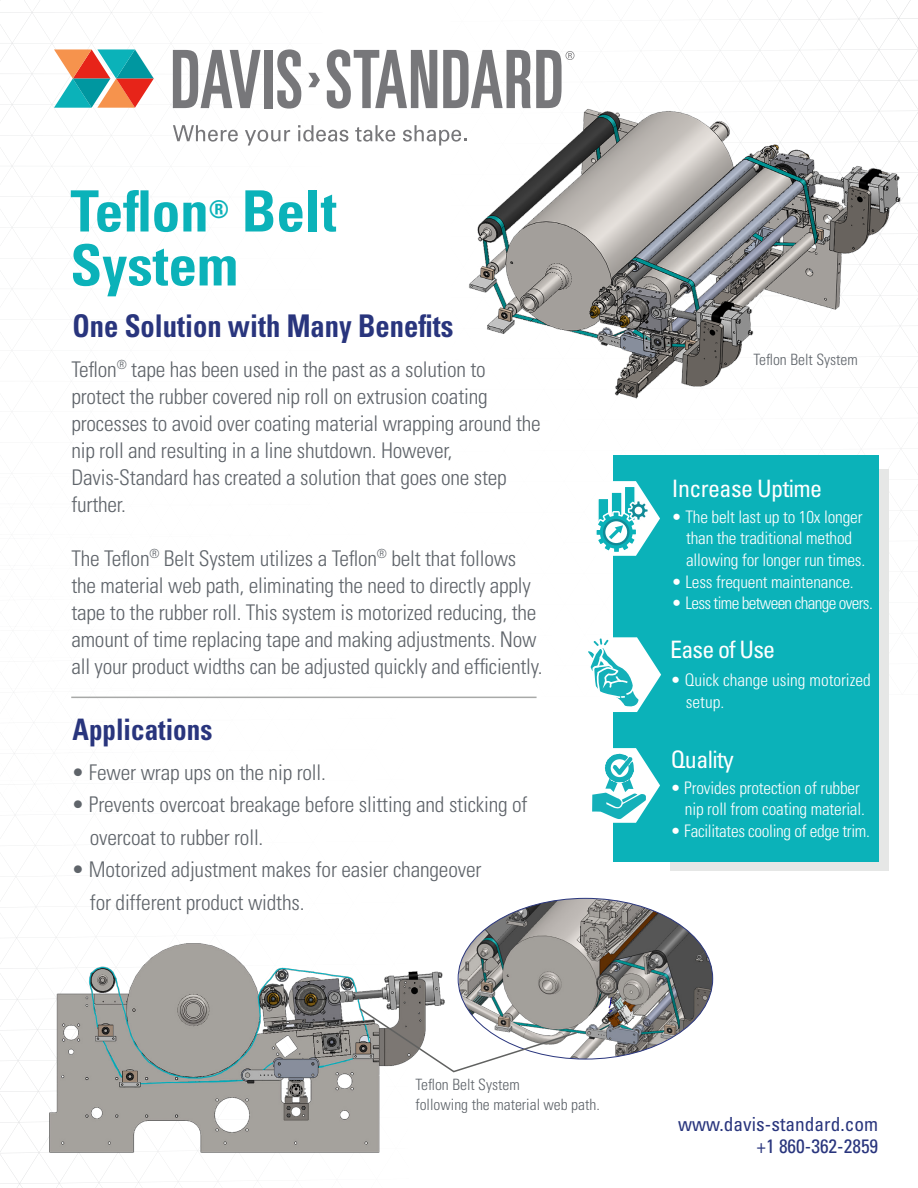
<style>
.page{position:relative;width:918px;height:1188px;background:#fff}
.page>*{position:absolute;margin:0;border:0;box-sizing:border-box;transform-origin:0 0}
.t1{font:700 condensed 57px "Univers LT Std";color:#0bb2b9}
.t2{font:700 condensed 31.2px "Univers LT Std";color:#29357d;scale:.91 1}
.t3{font:700 condensed 29.55px "Univers LT Std";color:#29357d;scale:.91 1}
.t4{font:700 condensed 24.45px "Univers LT Std";color:#0bb2b9}
.t5{font:condensed 24px "Univers LT Std";letter-spacing:-.025em;color:#fff}
.t6{font:300 condensed 21.6px/27px "Univers LT Std";letter-spacing:-.01em;color:#5f646a}
.t7{font:condensed 19.5px/21.6px "Univers LT Std";color:#29357d;text-align:right}
.t8{font:300 condensed 17.25px/21.6px "Univers LT Std";letter-spacing:-.01em;color:#fff}
.t9{font:300 condensed 17.25px "Univers LT Std";letter-spacing:-.04em;color:#fff}
.t10{font:300 condensed 15.6px/19.5px "Univers LT Std";color:#5f646a}
</style>
<div class="page">
<svg style="left:448px;top:0;width:470px;height:698px"></svg>
<div style="left:670px;top:469px;width:218px;height:402px;background:#e6e7e6"></div>
<hr style="left:71px;top:697px;width:466px;height:1px;background:#a8a9a8">
<div style="left:613px;top:456px;width:266px;height:406px;background:#0bb2b9"></div>
<svg style="left:592px;top:748px;width:68px;height:75px"></svg>
<img style="left:456px;top:95px;width:459px;height:315px">
<svg style="left:588px;top:481px;width:72px;height:75px"></svg>
<img style="left:28px;top:936px;width:431px;height:233px">
<img style="left:459px;top:898px;width:254px;height:161px">
<svg style="left:585px;top:637px;width:76px;height:75px"></svg>
<svg style="left:358px;top:1007px;width:220px;height:66px"></svg>
<svg style="left:54px;top:49px;width:100px;height:59px"></svg>
<svg style="left:308px;top:73px;width:12px;height:14px"></svg>
<svg style="left:173px;top:50px;width:88px;height:58px"></svg>
<div style="left:264px;top:50px;width:8px;height:58px;background:#77777a"></div>
<svg style="left:277px;top:49px;width:24px;height:60px"></svg>
<svg style="left:327px;top:49px;width:110px;height:60px"></svg>
<svg style="left:173px;top:125px;width:65px;height:17px"></svg>
<svg style="left:245px;top:130px;width:45px;height:16px"></svg>
<svg style="left:298px;top:125px;width:50px;height:17px"></svg>
<svg style="left:355px;top:125px;width:40px;height:17px"></svg>
<svg style="left:403px;top:125px;width:63px;height:21px"></svg>
<svg style="left:443px;top:50px;width:131px;height:58px"></svg>
<h1 class="t1" style="left:70px;top:176px;width:140px">Teflon</h1>
<p class="t4" style="left:209px;top:194px;width:22px">®</p>
<h1 class="t1" style="left:242px;top:176px;width:97px">Belt</h1>
<h1 class="t1" style="left:70px;top:230px;width:169px">System</h1>
<h2 class="t2" style="left:72px;top:307px;width:420px">One Solution with Many Benefits</h2>
<p class="t6" style="left:71px;top:355px;width:471px">Teflon<sup>®</sup> tape has been used in the past as a solution to protect the rubber covered nip roll on extrusion coating processes to avoid over coating material wrapping around the nip roll and resulting in a line shutdown. However, Davis-Standard has created a solution that goes one step further.</p>
<p class="t6" style="left:71px;top:544px;width:473px">The Teflon<sup>®</sup> Belt System utilizes a Teflon<sup>®</sup> belt that follows the material web path, eliminating the need to directly apply tape to the rubber roll. This system is motorized reducing, the amount of time replacing tape and making adjustments. Now all your product widths can be adjusted quickly and efficiently.</p>
<h3 class="t3" style="left:73px;top:712px;width:155px">Applications</h3>
<p class="t6" style="left:71px;top:759px;width:256px">• Fewer wrap ups on the nip roll.</p>
<p class="t6" style="left:90px;top:789px;width:439px;line-height:32.4px;text-indent:-18px">• Prevents overcoat breakage before slitting and sticking of overcoat to rubber roll.</p>
<p class="t6" style="left:90px;top:853px;width:393px;line-height:32.4px;text-indent:-18px">• Motorized adjustment makes for easier changeover for different product widths.</p>
<p class="t10" style="left:415px;top:1075px;width:186px">Teflon Belt System<br>following the material web path.</p>
<p class="t10" style="left:753px;top:350px;width:106px">Teflon Belt System</p>
<p class="t5" style="left:672px;top:473px;width:152px">Increase Uptime</p>
<p class="t8" style="left:686px;top:506px;width:181px;text-indent:-15px">• The belt last up to 10x longer than the traditional method allowing for longer run times.</p>
<p class="t8" style="left:671px;top:571px;width:184px">• Less frequent maintenance.</p>
<p class="t9" style="left:671px;top:593px;width:203px">• Less time between change overs.</p>
<p class="t5" style="left:670px;top:634px;width:106px">Ease of Use</p>
<p class="t8" style="left:686px;top:669px;width:187px;text-indent:-15px">• Quick change using motorized setup.</p>
<p class="t5" style="left:671px;top:744px;width:65px">Quality</p>
<p class="t8" style="left:670px;top:777px;width:196px;text-align:right">• Provides protection of rubber nip roll from coating material.</p>
<p class="t8" style="left:670px;top:820px;width:201px">• Facilitates cooling of edge trim.</p>
<p class="t7" style="left:678px;top:1113px;width:202px">www.davis-standard.com +1 860-362-2859</p>
</div>
